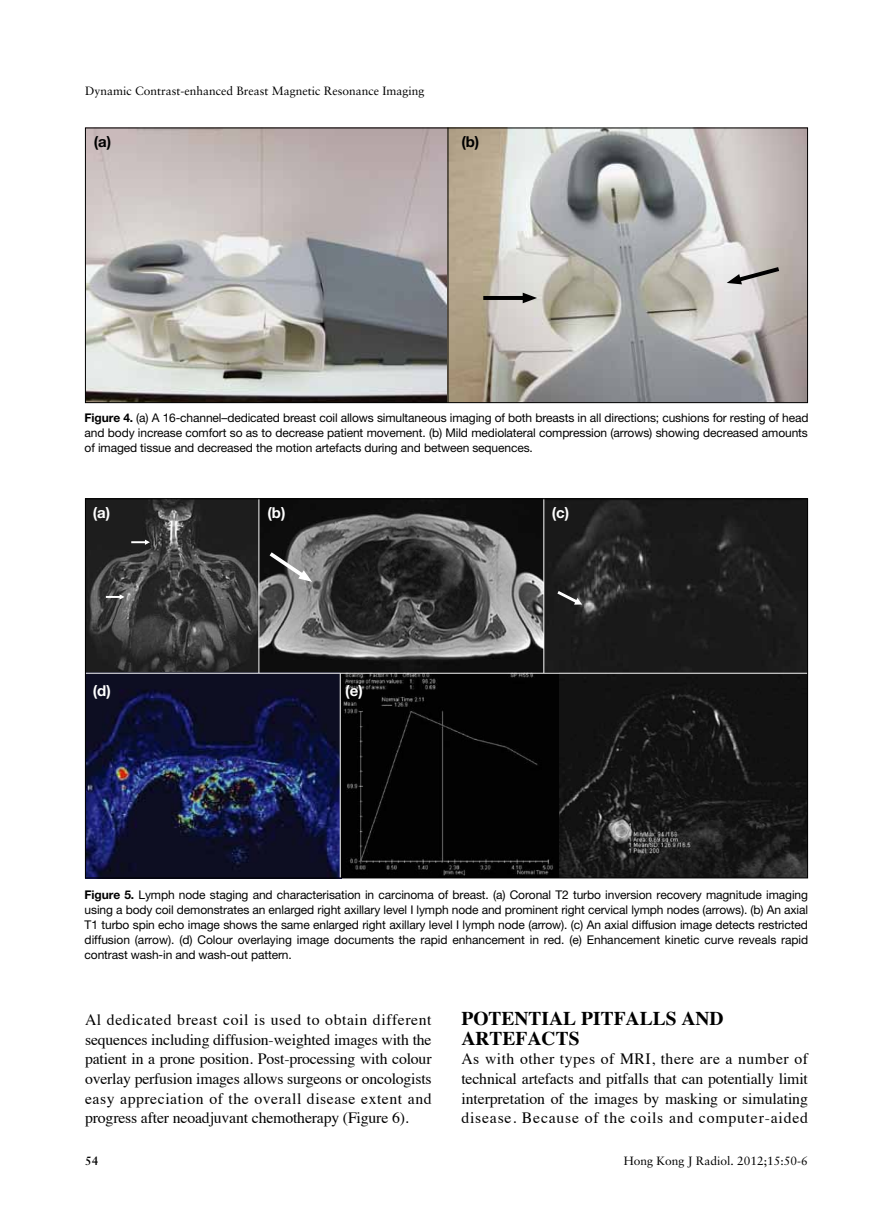
<style>
.page{position:relative;width:893px;height:1229px;background:#fff}
.page>*{position:absolute;margin:0;border:0;box-sizing:border-box;transform-origin:0 0}
.t1{font:700 19.5px/19.6px "Times";color:#000}
.t2{font:15.75px/19.6px "Times";letter-spacing:-.005em;color:#000;text-align:justify}
.t3{font:700 15px "Helvetica Neue";color:#fff}
.t4{font:700 15px "Helvetica Neue";color:#000}
.t5{font:12px/15px "Helvetica Neue";letter-spacing:-.01em;color:#000;text-align:justify}
.t6{font:12px "Sabon";color:#000}
.t7{font:700 12px "Sabon";color:#000}
.s1{font-weight:700}
</style>
<div class="page">
<img style="left:87px;top:130px;width:719px;height:271px">
<hr style="left:448px;top:128px;width:1px;height:275px;background:#000">
<svg style="left:727px;top:267px;width:52px;height:17px"></svg>
<svg style="left:483px;top:293px;width:54px;height:10px"></svg>
<img style="left:87px;top:500px;width:719px;height:376px">
<svg style="left:270px;top:552px;width:42px;height:30px"></svg>
<svg style="left:131px;top:540px;width:19px;height:5px"></svg>
<svg style="left:106px;top:594px;width:19px;height:5px"></svg>
<svg style="left:557px;top:591px;width:25px;height:14px"></svg>
<hr style="left:85px;top:673px;width:723px;height:1px;background:#fff">
<hr style="left:258px;top:499px;width:1px;height:174px;background:#fff">
<hr style="left:340px;top:673px;width:1px;height:205px;background:#fff">
<hr style="left:543px;top:499px;width:1px;height:174px;background:#fff">
<p class="t6" style="left:85px;top:84px;width:341px">Dynamic Contrast-enhanced Breast Magnetic Resonance Imaging</p>
<p class="t4" style="left:94px;top:132px;width:19px">(a)</p>
<p class="t4" style="left:461px;top:132px;width:20px">(b)</p>
<p class="t5" style="left:85px;top:410px;width:725px"><span class="s1">Figure 4.</span> (a) A 16-channel–dedicated breast coil allows simultaneous imaging of both breasts in all directions; cushions for resting of head and body increase comfort so as to decrease patient movement. (b) Mild mediolateral compression (arrows) showing decreased amounts of imaged tissue and decreased the motion artefacts during and between sequences.</p>
<p class="t3" style="left:93px;top:503px;width:19px">(a)</p>
<p class="t3" style="left:267px;top:503px;width:20px">(b)</p>
<p class="t3" style="left:552px;top:503px;width:19px">(c)</p>
<p class="t3" style="left:93px;top:681px;width:20px">(d)</p>
<p class="t3" style="left:345px;top:681px;width:19px">(e)</p>
<p class="t5" style="left:85px;top:887px;width:725px"><span class="s1">Figure 5.</span> Lymph node staging and characterisation in carcinoma of breast. (a) Coronal T2 turbo inversion recovery magnitude imaging using a body coil demonstrates an enlarged right axillary level I lymph node and prominent right cervical lymph nodes (arrows). (b) An axial T1 turbo spin echo image shows the same enlarged right axillary level I lymph node (arrow). (c) An axial diffusion image detects restricted diffusion (arrow). (d) Colour overlaying image documents the rapid enhancement in red. (e) Enhancement kinetic curve reveals rapid contrast wash-in and wash-out pattern.</p>
<p class="t2" style="left:85px;top:1008px;width:348px">Al dedicated breast coil is used to obtain different sequences including diffusion-weighted images with the patient in a prone position. Post-processing with colour overlay perfusion images allows surgeons or oncologists easy appreciation of the overall disease extent and progress after neoadjuvant chemotherapy (Figure 6).</p>
<h1 class="t1" style="left:461px;top:1006px;width:264px">POTENTIAL PITFALLS AND<br>ARTEFACTS</h1>
<h2 class="t2" style="left:461px;top:1048px;width:348px">As with other types of MRI, there are a number of technical artefacts and pitfalls that can potentially limit interpretation of the images by masking or simulating disease. Because of the coils and computer-aided</h2>
<p class="t7" style="left:85px;top:1153px;width:15px">54</p>
<p class="t6" style="left:624px;top:1153px;width:186px">Hong Kong J Radiol. 2012;15:50-6</p>
</div>
